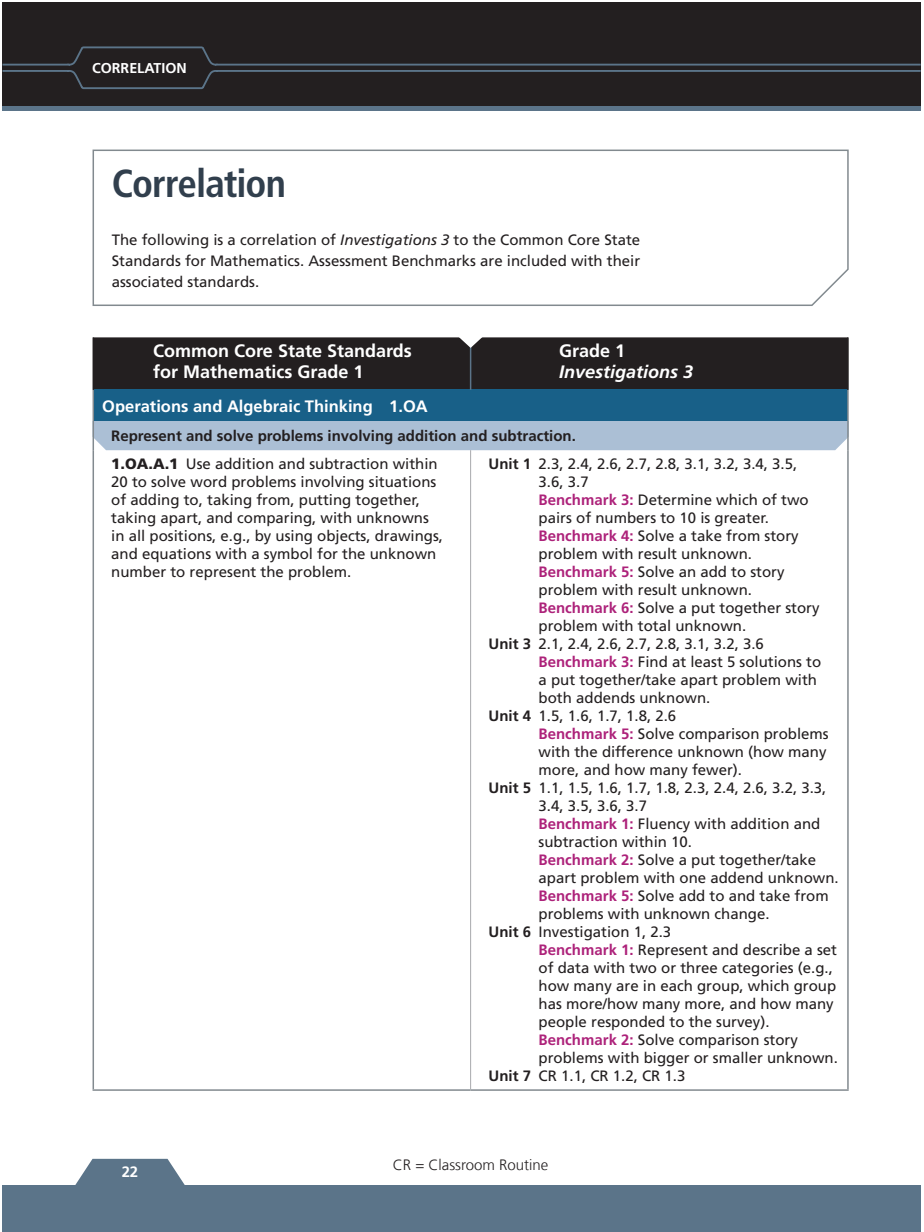
<style>
.page{position:relative;width:924px;height:1232px;background:#fff}
.page>*{position:absolute;margin:0;border:0;box-sizing:border-box;transform-origin:0 0}
.t1{font:700 condensed 39px "Frutiger LT Com";letter-spacing:-.025em;color:#313f4d}
.t2{font:700 18px/21px "Frutiger LT Com";color:#fff}
.t3{font:italic 700 18px "Frutiger LT Com";color:#fff}
.t4{font:700 16.5px "Frutiger LT Com";color:#fff}
.t5{font:15px/18px "Frutiger LT Com";color:#231f20;text-align:justify}
.t6{font:700 15px/27.8px "Frutiger LT Com";color:#231f20}
.t7{font:300 15px "Frutiger LT Com";color:#231f20}
.t8{font:700 15px "Frutiger LT Com";color:#fff}
.t9{font:700 14.25px "Frutiger LT Com";color:#fff}
.s1{font-style:italic}
.s2{font-weight:900}
.s3{font-weight:400}
.s4{font-weight:700}
.s5{font-weight:700;color:#ad227a}
</style>
<div class="page">
<div style="left:3px;top:3px;width:918px;height:108px;background:#5b7489"></div>
<div style="left:3px;top:3px;width:918px;height:103px;background:#231f20"></div>
<div style="left:3px;top:1185px;width:918px;height:46px;background:#5b7489"></div>
<svg style="left:75px;top:1159px;width:110px;height:26px"></svg>
<svg style="left:3px;top:46px;width:918px;height:44px"></svg>
<svg style="left:92px;top:149px;width:757px;height:157px"></svg>
<div style="left:93px;top:390px;width:755px;height:31px;background:#186088"></div>
<hr style="left:470px;top:450px;width:1px;height:639px;background:#a8a9ad">
<hr style="left:93px;top:450px;width:1px;height:639px;background:#828a8f">
<hr style="left:93px;top:390px;width:1px;height:31px;background:#828a8f">
<div style="left:93px;top:421px;width:754px;height:29px;background:#abbfd5"></div>
<hr style="left:847px;top:390px;width:2px;height:31px;background:#828a8f">
<hr style="left:847px;top:421px;width:2px;height:29px;background:#828a8f">
<hr style="left:847px;top:450px;width:2px;height:639px;background:#828a8f">
<hr style="left:847px;top:337px;width:2px;height:53px;background:#231f20">
<hr style="left:93px;top:1089px;width:378px;height:2px;background:#828a8f">
<hr style="left:471px;top:1089px;width:378px;height:2px;background:#828a8f">
<div style="left:93px;top:337px;width:755px;height:53px;background:#231f20"></div>
<p class="t9" style="left:92px;top:59px;width:96px">CORRELATION</p>
<h1 class="t1" style="left:112px;top:159px;width:176px">Correlation</h1>
<p class="t5" style="left:112px;top:229px;width:530px;line-height:21px">The following is a correlation of <span class="s1">Investigations 3</span> to the Common Core State Standards for Mathematics. Assessment Benchmarks are included with their associated standards.</p>
<p class="t2" style="left:153px;top:340px;width:260px">Common Core State Standards for Mathematics Grade 1</p>
<p class="t2" style="left:559px;top:340px;width:68px">Grade 1</p>
<p class="t3" style="left:559px;top:361px;width:136px">Investigations 3</p>
<p class="t4" style="left:102px;top:396px;width:327px">Operations and Algebraic Thinking 1.OA</p>
<p class="t6" style="left:111px;top:422px;width:466px">Represent and solve problems involving addition and subtraction.<br><span class="s2">1.OA.A.1</span> <span class="s3">Use addition and subtraction within</span></p>
<p class="t5" style="left:111px;top:472px;width:333px;text-align:left">20 to solve word problems involving situations of adding to, taking from, putting together, taking apart, and comparing, with unknowns in all positions, e.g., by using objects, drawings, and equations with a symbol for the unknown number to represent the problem.</p>
<p class="t5" style="left:489px;top:454px;width:310px"><span class="s4">Unit 1</span> 2.3, 2.4, 2.6, 2.7, 2.8, 3.1, 3.2, 3.4, 3.5,</p>
<p class="t5" style="left:539px;top:472px;width:52px">3.6, 3.7</p>
<p class="t5" style="left:539px;top:490px;width:272px"><span class="s5">Benchmark 3:</span> Determine which of two</p>
<p class="t5" style="left:539px;top:508px;width:232px">pairs of numbers to 10 is greater.</p>
<p class="t5" style="left:539px;top:526px;width:262px"><span class="s5">Benchmark 4:</span> Solve a take from story</p>
<p class="t5" style="left:539px;top:544px;width:215px">problem with result unknown.</p>
<p class="t5" style="left:539px;top:562px;width:247px"><span class="s5">Benchmark 5:</span> Solve an add to story</p>
<p class="t5" style="left:539px;top:580px;width:215px">problem with result unknown.</p>
<p class="t5" style="left:539px;top:598px;width:282px"><span class="s5">Benchmark 6:</span> Solve a put together story</p>
<p class="t5" style="left:539px;top:616px;width:209px">problem with total unknown.</p>
<p class="t5" style="left:489px;top:634px;width:277px"><span class="s4">Unit 3</span> 2.1, 2.4, 2.6, 2.7, 2.8, 3.1, 3.2, 3.6</p>
<p class="t5" style="left:539px;top:652px;width:284px"><span class="s5">Benchmark 3:</span> Find at least 5 solutions to</p>
<p class="t5" style="left:539px;top:670px;width:280px">a put together/take apart problem with</p>
<p class="t5" style="left:539px;top:688px;width:173px">both addends unknown.</p>
<p class="t5" style="left:489px;top:706px;width:189px"><span class="s4">Unit 4</span> 1.5, 1.6, 1.7, 1.8, 2.6</p>
<p class="t5" style="left:539px;top:724px;width:292px"><span class="s5">Benchmark 5:</span> Solve comparison problems</p>
<p class="t5" style="left:539px;top:742px;width:289px">with the difference unknown (how many</p>
<p class="t5" style="left:539px;top:760px;width:205px">more, and how many fewer).</p>
<p class="t5" style="left:489px;top:778px;width:339px"><span class="s4">Unit 5</span> 1.1, 1.5, 1.6, 1.7, 1.8, 2.3, 2.4, 2.6, 3.2, 3.3,</p>
<p class="t5" style="left:539px;top:796px;width:110px">3.4, 3.5, 3.6, 3.7</p>
<p class="t5" style="left:539px;top:814px;width:283px"><span class="s5">Benchmark 1:</span> Fluency with addition and</p>
<p class="t5" style="left:539px;top:832px;width:155px">subtraction within 10.</p>
<p class="t5" style="left:539px;top:850px;width:279px"><span class="s5">Benchmark 2:</span> Solve a put together/take</p>
<p class="t5" style="left:539px;top:868px;width:302px">apart problem with one addend unknown.</p>
<p class="t5" style="left:539px;top:886px;width:292px"><span class="s5">Benchmark 5:</span> Solve add to and take from</p>
<p class="t5" style="left:539px;top:904px;width:232px">problems with unknown change.</p>
<p class="t5" style="left:489px;top:922px;width:184px"><span class="s4">Unit 6</span> Investigation 1, 2.3</p>
<p class="t5" style="left:539px;top:940px;width:300px"><span class="s5">Benchmark 1:</span> Represent and describe a set</p>
<p class="t5" style="left:539px;top:958px;width:296px">of data with two or three categories (e.g.,</p>
<p class="t5" style="left:539px;top:976px;width:299px">how many are in each group, which group</p>
<p class="t5" style="left:539px;top:994px;width:297px">has more/how many more, and how many</p>
<p class="t5" style="left:539px;top:1012px;width:232px">people responded to the survey).</p>
<p class="t5" style="left:539px;top:1030px;width:261px"><span class="s5">Benchmark 2:</span> Solve comparison story</p>
<p class="t5" style="left:539px;top:1048px;width:301px">problems with bigger or smaller unknown.</p>
<p class="t5" style="left:489px;top:1066px;width:198px"><span class="s4">Unit 7</span> CR 1.1, CR 1.2, CR 1.3</p>
<p class="t8" style="left:122px;top:1162px;width:18px">22</p>
<p class="t7" style="left:393px;top:1155px;width:157px">CR = Classroom Routine</p>
</div>
